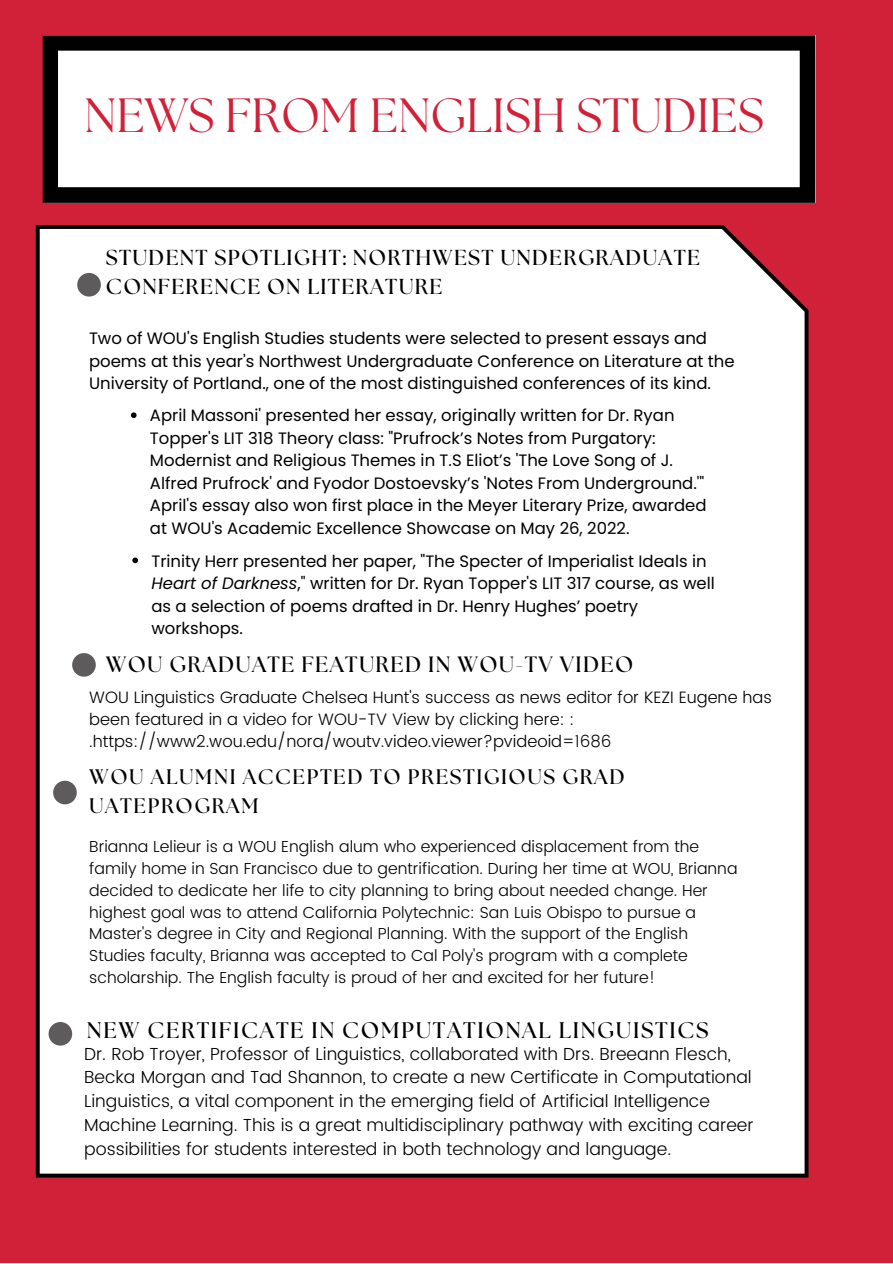
<style>
.page{position:relative;width:893px;height:1264px;background:#fff}
.page>*{position:absolute;margin:0;border:0;box-sizing:border-box;transform-origin:0 0}
.t1{font:48px "The Seasons";color:#d02139}
.t2{font:700 22.5px "The Seasons";letter-spacing:.075em;color:#000}
.t3{font:700 22.05px "The Seasons";letter-spacing:.06em;color:#000}
.t4{font:700 21.6px/29.2px "The Seasons";letter-spacing:.06em;color:#000}
.t5{font:700 21px/29.2px "The Seasons";letter-spacing:.075em;color:#000}
.t6{font:300 17.4px/23.9px "Poppins";color:#000}
.t7{font:16.5px/22.5px "Poppins";color:#000}
.t8{font:300 16.5px/22.5px "Poppins";color:#000}
.t9{font:300 15.9px/21.8px "Poppins";color:#000}
.s1{font-style:italic}
</style>
<div class="page">
<div style="left:0;top:0;width:892px;height:1262px;background:#d02139"></div>
<div style="left:36px;top:225px;width:772px;height:952px;background:#fff"></div>
<svg style="left:43px;top:35px;width:772px;height:168px;background:#c8c8c8"></svg>
<div style="left:77px;top:273px;width:24px;height:23px;background:#5d5b5b;border-radius:50%"></div>
<svg style="left:131px;top:412px;width:5px;height:6px"></svg>
<svg style="left:132px;top:557px;width:6px;height:6px"></svg>
<div style="left:72px;top:653px;width:24px;height:23px;background:#5d5b5b;border-radius:50%"></div>
<div style="left:53px;top:780px;width:24px;height:24px;background:#5d5b5b;border-radius:50%"></div>
<div style="left:49px;top:1022px;width:23px;height:23px;background:#5d5b5b;border-radius:50%"></div>
<h1 class="t1" style="left:84px;top:93px;width:681px">NEWS FROM ENGLISH STUDIES</h1>
<h3 class="t4" style="left:106px;top:244px;width:595px">STUDENT SPOTLIGHT: NORTHWEST UNDERGRADUATE<br>CONFERENCE ON LITERATURE</h3>
<p class="t7" style="left:89px;top:327px;width:647px">Two of WOU's English Studies students were selected to present essays and poems at this year's Northwest Undergraduate Conference on Literature at the<br>University of Portland., one of the most distinguished conferences of its kind.</p>
<p class="t7" style="left:150px;top:404px;width:558px">April Massoni' presented her essay, originally written for Dr. Ryan Topper's LIT 318 Theory class: "Prufrock’s Notes from Purgatory:<br>Modernist and Religious Themes in T.S Eliot’s 'The Love Song of J.<br>Alfred Prufrock' and Fyodor Dostoevsky’s 'Notes From Underground.'" April's essay also won first place in the Meyer Literary Prize, awarded at WOU's Academic Excellence Showcase on May 26, 2022.</p>
<p class="t7" style="left:151px;top:549px;width:565px">Trinity Herr presented her paper, "The Specter of Imperialist Ideals in <span class="s1">Heart of Darkness</span>," written for Dr. Ryan Topper's LIT 317 course, as well as a selection of poems drafted in Dr. Henry Hughes’ poetry workshops.</p>
<h3 class="t3" style="left:106px;top:654px;width:528px">WOU GRADUATE FEATURED IN WOU-TV VIDEO</h3>
<p class="t8" style="left:89px;top:685px;width:684px">WOU Linguistics Graduate Chelsea Hunt's success as news editor for KEZI Eugene has been featured in a video for WOU-TV View by clicking here: : .https://www2.wou.edu/nora/woutv.video.viewer?pvideoid=1686</p>
<p class="t5" style="left:89px;top:763px;width:537px">WOU ALUMNI ACCEPTED TO PRESTIGIOUS GRAD<br>UATEPROGRAM</p>
<p class="t9" style="left:89px;top:835px;width:649px">Brianna Lelieur is a WOU English alum who experienced displacement from the family home in San Francisco due to gentrification. During her time at WOU, Brianna decided to dedicate her life to city planning to bring about needed change. Her highest goal was to attend California Polytechnic: San Luis Obispo to pursue a Master's degree in City and Regional Planning. With the support of the English Studies faculty, Brianna was accepted to Cal Poly's program with a complete scholarship. The English faculty is proud of her and excited for her future!</p>
<h2 class="t2" style="left:87px;top:1020px;width:623px">NEW CERTIFICATE IN COMPUTATIONAL LINGUISTICS</h2>
<p class="t6" style="left:84px;top:1041px;width:671px">Dr. Rob Troyer, Professor of Linguistics, collaborated with Drs. Breeann Flesch, Becka Morgan and Tad Shannon, to create a new Certificate in Computational Linguistics, a vital component in the emerging field of Artificial Intelligence Machine Learning. This is a great multidisciplinary pathway with exciting career possibilities for students interested in both technology and language.</p>
</div>
